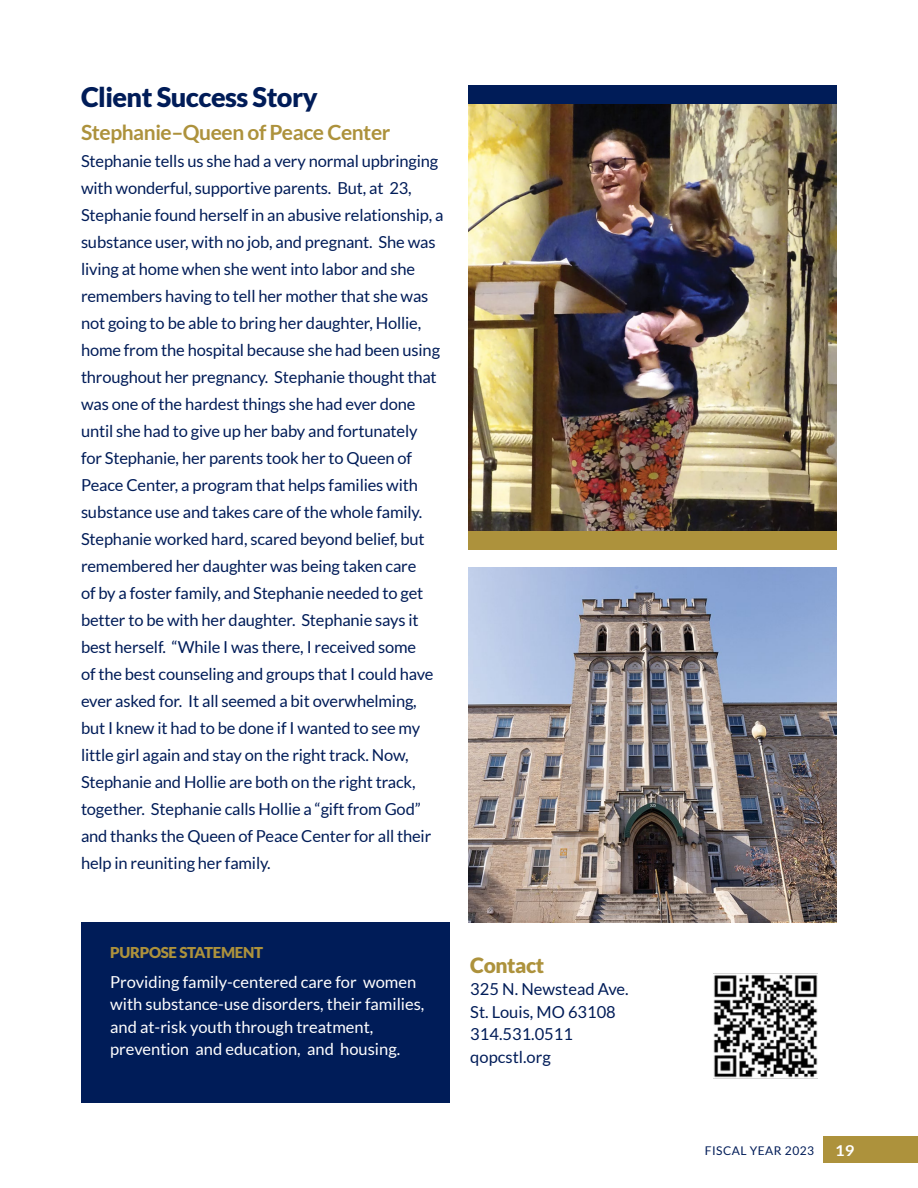
<style>
.page{position:relative;width:918px;height:1188px;background:#fff}
.page>*{position:absolute;margin:0;border:0;box-sizing:border-box;transform-origin:0 0}
.t1{font:900 27px "Lato";letter-spacing:-.02em;color:#001c58}
.t2{font:700 21px "Lato";letter-spacing:-.02em;color:#ad923c}
.t3{font:900 21px "Lato";letter-spacing:-.02em;color:#ad923c}
.t4{font:16.5px/27px "Lato";letter-spacing:-.01em;color:#001c58}
.t5{font:16.5px/22.5px "Lato";color:#fff}
.t6{font:900 15px "Lato";letter-spacing:-.02em;color:#ad923c}
.t7{font:700 15px "Lato";color:#fff;scale:1.1 1}
.t8{font:12px "Lato";letter-spacing:.04em;color:#001c58}
</style>
<div class="page">
<img style="left:468px;top:104px;width:369px;height:427px">
<div style="left:81px;top:923px;width:369px;height:180px;background:#001c58"></div>
<div style="left:468px;top:85px;width:369px;height:19px;background:#001c58"></div>
<div style="left:468px;top:531px;width:369px;height:19px;background:#ad923c"></div>
<img style="left:468px;top:567px;width:369px;height:356px">
<img style="left:713px;top:973px;width:105px;height:106px">
<div style="left:823px;top:1136px;width:95px;height:26px;background:#ad923c"></div>
<h1 class="t1" style="left:81px;top:81px;width:238px">Client Success Story</h1>
<p class="t2" style="left:81px;top:120px;width:311px">Stephanie–Queen of Peace Center</p>
<p class="t4" style="left:81px;top:147px;width:364px">Stephanie tells us she had a very normal upbringing with wonderful, supportive parents. But, at 23, Stephanie found herself in an abusive relationship, a substance user, with no job, and pregnant. She was living at home when she went into labor and she remembers having to tell her mother that she was not going to be able to bring her daughter, Hollie, home from the hospital because she had been using throughout her pregnancy. Stephanie thought that was one of the hardest things she had ever done until she had to give up her baby and fortunately<br>for Stephanie, her parents took her to Queen of Peace Center, a program that helps families with substance use and takes care of the whole family.<br>Stephanie worked hard, scared beyond belief, but remembered her daughter was being taken care<br>of by a foster family, and Stephanie needed to get better to be with her daughter. Stephanie says it best herself. “While I was there, I received some<br>of the best counseling and groups that I could have ever asked for. It all seemed a bit overwhelming, but I knew it had to be done if I wanted to see my little girl again and stay on the right track. Now, Stephanie and Hollie are both on the right track, together. Stephanie calls Hollie a “gift from God” and thanks the Queen of Peace Center for all their help in reuniting her family.</p>
<p class="t6" style="left:110px;top:944px;width:154px">PURPOSE STATEMENT</p>
<p class="t5" style="left:110px;top:970px;width:316px">Providing family-centered care for women with substance-use disorders, their families, and at-risk youth through treatment, prevention and education, and housing.</p>
<p class="t3" style="left:470px;top:953px;width:75px">Contact</p>
<p class="t4" style="left:470px;top:978px;width:160px;line-height:22.5px">325 N. Newstead Ave.<br>St. Louis, MO 63108<br>314.531.0511 qopcstl.org</p>
<p class="t8" style="left:705px;top:1144px;width:111px">FISCAL YEAR 2023</p>
<p class="t7" style="left:835px;top:1142px;width:19px">19</p>
</div>
